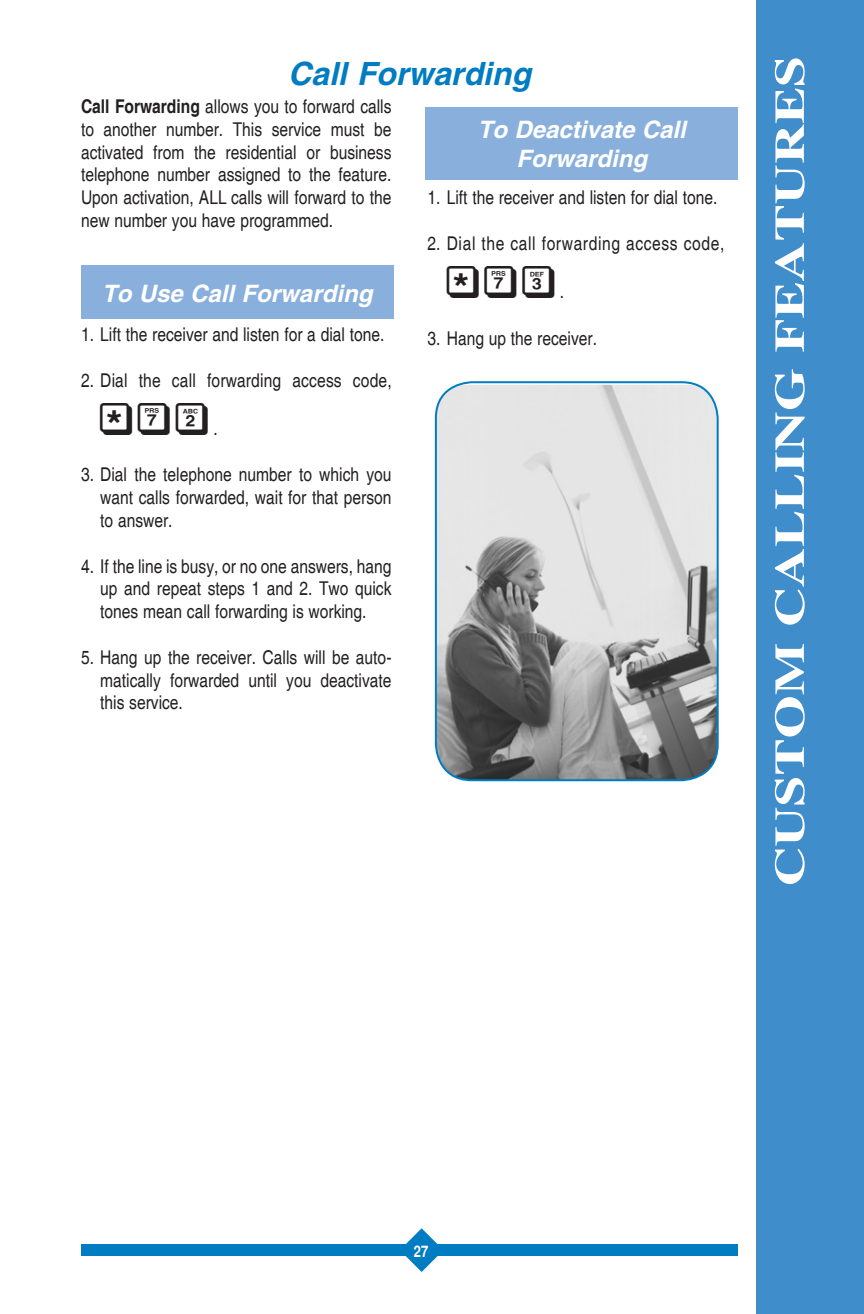
<style>
.page{position:relative;width:864px;height:1314px;background:#fff}
.page>*{position:absolute;margin:0;border:0;box-sizing:border-box;transform-origin:0 0}
.t1{font:700 42px "Times";color:#fff;scale:1.32 1}
.t2{font:40px "Phoney Pics A";color:#231f20}
.t3{font:italic 700 32px "Helvetica";color:#007cc2}
.t4{font:italic 700 24px/28.8px "Helvetica";color:#fff;text-align:center}
.t5{font:condensed 19px/22.8px "Helvetica";color:#231f20;text-align:justify}
.t6{font:condensed 19px "Helvetica";letter-spacing:.035em;color:#231f20}
.t7{font:700 condensed 16px "Helvetica";color:#fff}
.s1{font-weight:700}
.s2{font-family:"Helvetica";font-stretch:condensed;font-size:19px}
</style>
<div class="page">
<div style="left:756px;top:0;width:108px;height:1314px;background:#3f8dcb"></div>
<div style="left:81px;top:1244px;width:657px;height:12px;background:#007cc2"></div>
<svg style="left:405px;top:1228px;width:33px;height:44px"></svg>
<div style="left:81px;top:265px;width:313px;height:54px;background:#89b0dc"></div>
<div style="left:425px;top:107px;width:313px;height:73px;background:#89b0dc"></div>
<img style="left:436px;top:385px;width:282px;height:395px">
<div style="left:435px;top:381px;width:284px;height:400px;border:2px solid #007cc2;border-radius:36px"></div>
<p class="t3" style="left:288px;top:54px;width:244px">Call Forwarding</p>
<p class="t5" style="left:81px;top:95px;width:312px"><span class="s1">Call Forwarding</span> allows you to forward calls to another number. This service must be activated from the residential or business telephone number assigned to the feature.<br>Upon activation, ALL calls will forward to the new number you have programmed.</p>
<p class="t4" style="left:102px;top:279px;width:272px">To Use Call Forwarding</p>
<p class="t5" style="left:81px;top:323px;width:305px">1. Lift the receiver and listen for a dial tone.</p>
<p class="t5" style="left:81px;top:369px;width:312px">2. Dial the call forwarding access code,</p>
<p class="t2" style="left:100px;top:403px;width:119px">R72<span class="s2">.</span></p>
<p class="t5" style="left:100px;top:464px;width:293px;text-indent:-19px">3. Dial the telephone number to which you want calls forwarded, wait for that person to answer.</p>
<p class="t5" style="left:100px;top:555px;width:293px;text-indent:-19px">4. If the line is busy, or no one answers, hang up and repeat steps 1 and 2. Two quick tones mean call forwarding is working.</p>
<p class="t5" style="left:100px;top:646px;width:293px;text-indent:-19px">5. Hang up the receiver. Calls will be auto&shy;matically forwarded until you deactivate this service.</p>
<p class="t4" style="left:478px;top:115px;width:210px">To Deactivate Call<br>Forwarding</p>
<p class="t5" style="left:428px;top:186px;width:291px">1. Lift the receiver and listen for dial tone.</p>
<p class="t6" style="left:428px;top:232px;width:298px">2. Dial the call forwarding access code,</p>
<p class="t2" style="left:447px;top:266px;width:119px">R73<span class="s2">.</span></p>
<p class="t5" style="left:428px;top:327px;width:171px">3. Hang up the receiver.</p>
<p class="t1" style="left:765px;top:887px;width:631px;rotate:-90deg">CUSTOM CALLING FEATURES</p>
<p class="t7" style="left:414px;top:1241px;width:16px">27</p>
</div>
